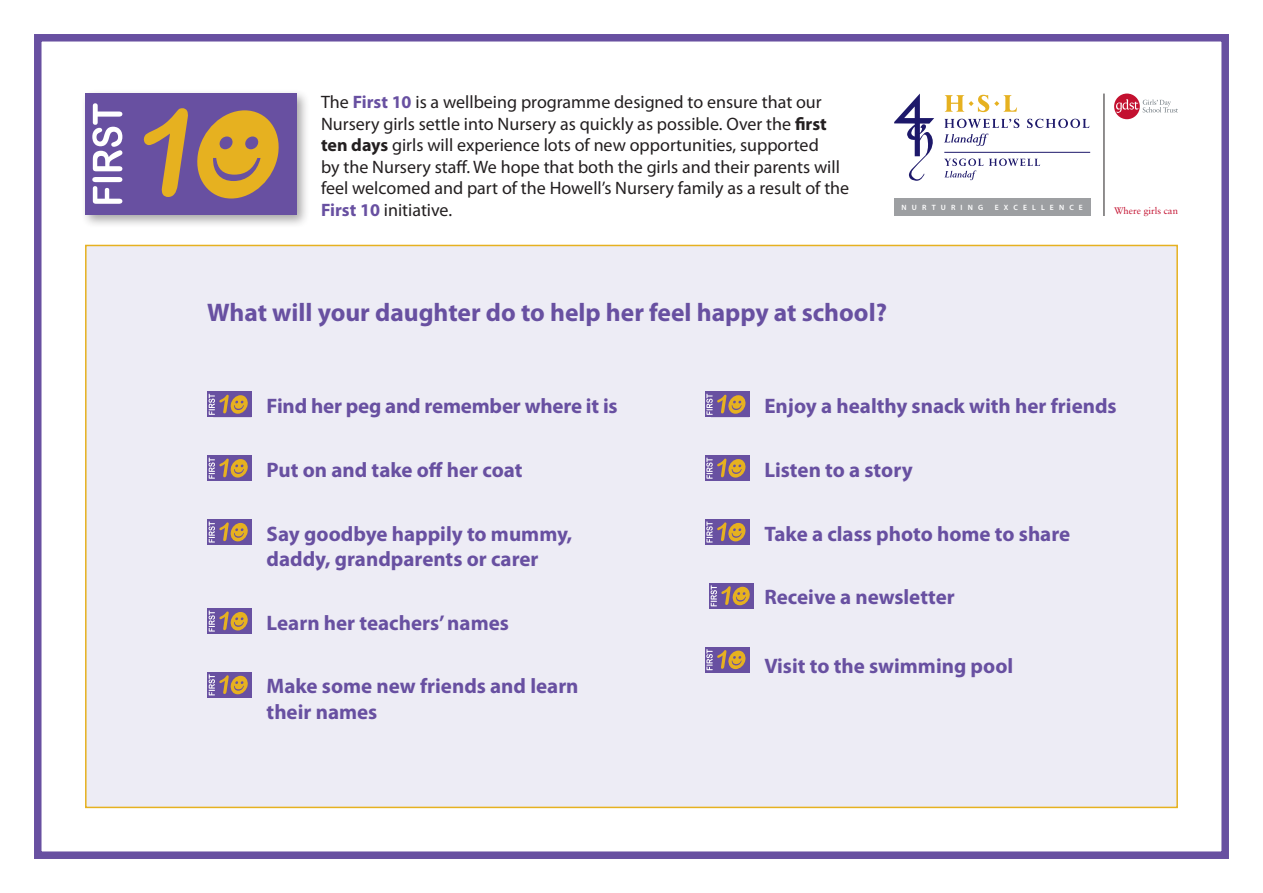
<style>
.page{position:relative;width:1263px;height:893px;background:#fff}
.page>*{position:absolute;margin:0;border:0;box-sizing:border-box;transform-origin:0 0}
.t1{font:700 25.5px "Myriad Pro";color:#6850a1}
.t2{font:700 21px/25.2px "Myriad Pro";color:#6850a1}
.t3{font:18px/21.6px "Myriad Pro";color:#231f20}
.t4{font:9.45px "Sabon";color:#c3102f}
.t5{font:600 7.65px "Myriad Pro";letter-spacing:.67em;color:#fff}
.s1{font-weight:700;color:#6850a1}
.s2{font-weight:700}
</style>
<div class="page">
<div style="left:34px;top:34px;width:1195px;height:825px;border:8px solid #6850a1"></div>
<div style="left:85px;top:245px;width:1093px;height:563px;background:#edecf5;border:2px solid #e6b120"></div>
<div style="left:80px;top:89px;width:230px;height:140px;background:#231f20;opacity:.4"></div>
<div style="left:85px;top:94px;width:212px;height:121px;background:#6850a1"></div>
<svg style="left:197px;top:110px;width:82px;height:89px"></svg>
<svg style="left:92px;top:177px;width:30px;height:27px"></svg>
<svg style="left:92px;top:103px;width:30px;height:68px"></svg>
<svg style="left:144px;top:108px;width:44px;height:89px"></svg>
<div style="left:207px;top:392px;width:45px;height:25px;background:#6850a1"></div>
<svg style="left:209px;top:394px;width:39px;height:21px"></svg>
<div style="left:207px;top:456px;width:45px;height:25px;background:#6850a1"></div>
<svg style="left:209px;top:458px;width:39px;height:21px"></svg>
<div style="left:207px;top:519px;width:45px;height:26px;background:#6850a1"></div>
<svg style="left:209px;top:521px;width:39px;height:21px"></svg>
<div style="left:207px;top:608px;width:45px;height:26px;background:#6850a1"></div>
<svg style="left:209px;top:610px;width:39px;height:22px"></svg>
<div style="left:207px;top:672px;width:45px;height:26px;background:#6850a1"></div>
<svg style="left:209px;top:674px;width:39px;height:21px"></svg>
<div style="left:705px;top:392px;width:44px;height:25px;background:#6850a1"></div>
<svg style="left:706px;top:394px;width:40px;height:21px"></svg>
<div style="left:705px;top:456px;width:44px;height:25px;background:#6850a1"></div>
<svg style="left:706px;top:458px;width:40px;height:21px"></svg>
<div style="left:705px;top:519px;width:44px;height:26px;background:#6850a1"></div>
<svg style="left:706px;top:521px;width:40px;height:21px"></svg>
<div style="left:709px;top:583px;width:44px;height:26px;background:#6850a1"></div>
<svg style="left:711px;top:585px;width:39px;height:21px"></svg>
<div style="left:705px;top:647px;width:44px;height:26px;background:#6850a1"></div>
<svg style="left:706px;top:649px;width:40px;height:21px"></svg>
<hr style="left:1103px;top:94px;width:1px;height:122px;background:#231f20">
<svg style="left:945px;top:95px;width:72px;height:17px"></svg>
<svg style="left:894px;top:94px;width:40px;height:87px"></svg>
<svg style="left:989px;top:159px;width:51px;height:7px"></svg>
<svg style="left:944px;top:159px;width:39px;height:21px"></svg>
<svg style="left:944px;top:119px;width:145px;height:9px"></svg>
<svg style="left:944px;top:134px;width:44px;height:12px"></svg>
<hr style="left:944px;top:152px;width:146px;height:1px;background:#1d186a">
<div style="left:1114px;top:94px;width:26px;height:25px;background:#c3102f;border-radius:50%"></div>
<svg style="left:1116px;top:99px;width:62px;height:14px"></svg>
<div style="left:894px;top:198px;width:196px;height:18px;background:#9d9fa2"></div>
<p class="t3" style="left:321px;top:91px;width:530px">The <span class="s1">First 10</span> is a wellbeing programme designed to ensure that our Nursery girls settle into Nursery as quickly as possible. Over the <span class="s2">first ten days</span> girls will experience lots of new opportunities, supported<br>by the Nursery staff. We hope that both the girls and their parents will feel welcomed and part of the Howell’s Nursery family as a result of the <span class="s1">First 10</span> initiative.</p>
<p class="t5" style="left:902px;top:203px;width:83px">NURTURING</p>
<p class="t5" style="left:995px;top:203px;width:90px">EXCELLENCE</p>
<p class="t4" style="left:1114px;top:205px;width:65px">Where girls can</p>
<p class="t1" style="left:207px;top:296px;width:681px">What will your daughter do to help her feel happy at school?</p>
<p class="t2" style="left:267px;top:393px;width:352px">Find her peg and remember where it is</p>
<p class="t2" style="left:267px;top:456px;width:257px">Put on and take off her coat</p>
<p class="t2" style="left:267px;top:520px;width:307px">Say goodbye happily to mummy, daddy, grandparents or carer</p>
<p class="t2" style="left:267px;top:609px;width:244px">Learn her teachers’ names</p>
<p class="t2" style="left:267px;top:673px;width:313px">Make some new friends and learn their names</p>
<p class="t2" style="left:764px;top:393px;width:354px">Enjoy a healthy snack with her friends</p>
<p class="t2" style="left:764px;top:456px;width:150px">Listen to a story</p>
<p class="t2" style="left:764px;top:520px;width:307px">Take a class photo home to share</p>
<p class="t2" style="left:764px;top:584px;width:192px">Receive a newsletter</p>
<p class="t2" style="left:764px;top:652px;width:250px">Visit to the swimming pool</p>
</div>
